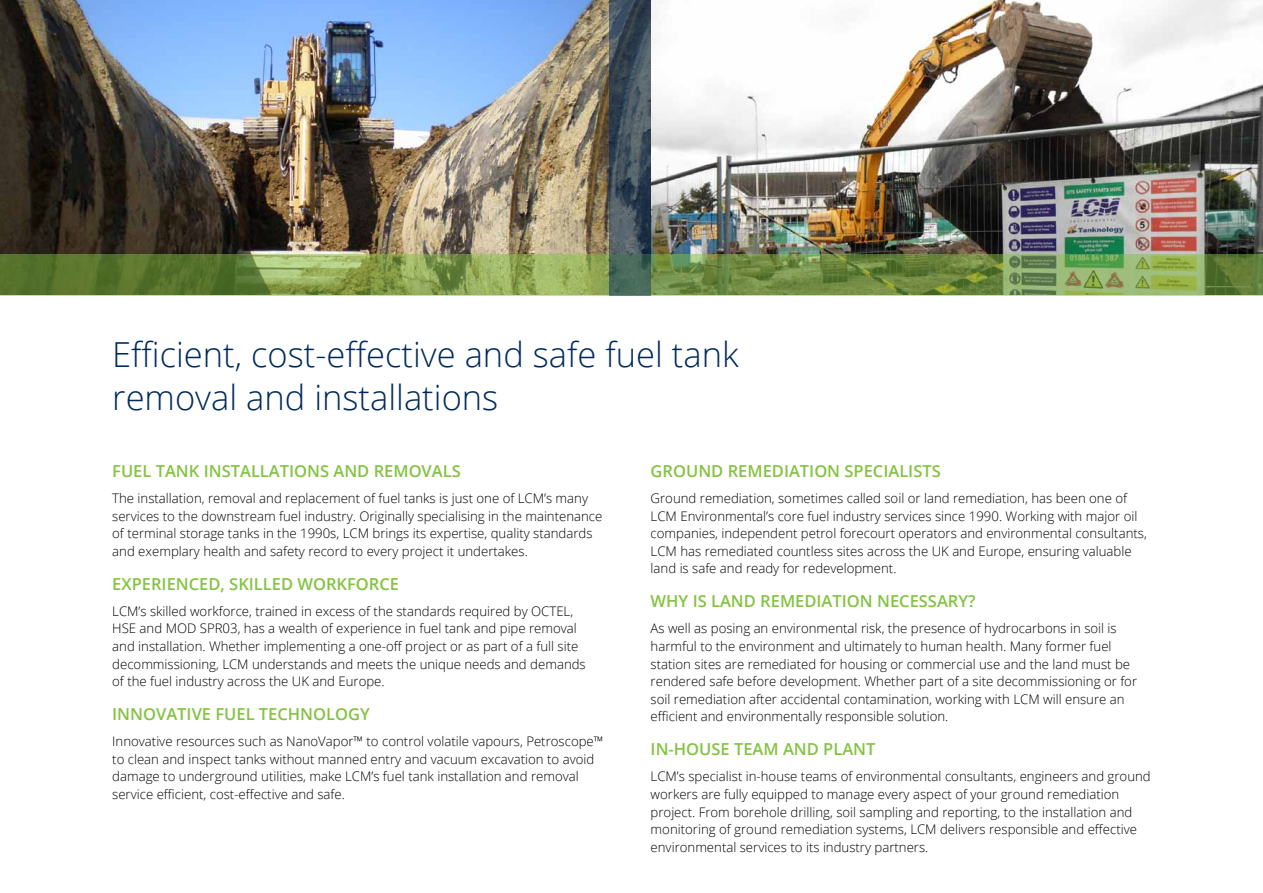
<style>
.page{position:relative;width:1263px;height:893px;background:#fff}
.page>*{position:absolute;margin:0;border:0;box-sizing:border-box;transform-origin:0 0}
.t1{font:300 34.5px/43.5px "Open Sans";color:#002a5d}
.t2{font:600 16.5px "Open Sans";color:#83c341}
.t3{font:300 13.2px/17.5px "Open Sans";color:#000}
</style>
<div class="page">
<img style="left:651px;top:0;width:612px;height:254px">
<img style="left:0;top:0;width:609px;height:254px">
<svg style="left:0;top:254px;width:1263px;height:42px;background:#78934a"></svg>
<svg style="left:609px;top:0;width:42px;height:296px;background:#40525a"></svg>
<h1 class="t1" style="left:112px;top:331px;width:628px">Efficient, cost-effective and safe fuel tank removal and installations</h1>
<p class="t2" style="left:112px;top:459px;width:350px">FUEL TANK INSTALLATIONS AND REMOVALS</p>
<p class="t3" style="left:112px;top:489px;width:492px">The installation, removal and replacement of fuel tanks is just one of LCM’s many services to the downstream fuel industry. Originally specialising in the maintenance of terminal storage tanks in the 1990s, LCM brings its expertise, quality standards and exemplary health and safety record to every project it undertakes.</p>
<p class="t2" style="left:112px;top:572px;width:288px">EXPERIENCED, SKILLED WORKFORCE</p>
<p class="t3" style="left:112px;top:602px;width:475px">LCM’s skilled workforce, trained in excess of the standards required by OCTEL, HSE and MOD SPR03, has a wealth of experience in fuel tank and pipe removal and installation. Whether implementing a one-off project or as part of a full site decommissioning, LCM understands and meets the unique needs and demands of the fuel industry across the UK and Europe.</p>
<p class="t2" style="left:112px;top:703px;width:259px">I NNOVATIVE FUEL TECHNOLOGY</p>
<p class="t3" style="left:112px;top:732px;width:493px">Innovative resources such as NanoVapor™ to control volatile vapours, Petroscope™ to clean and inspect tanks without manned entry and vacuum excavation to avoid damage to underground utilities, make LCM’s fuel tank installation and removal service efficient, cost-effective and safe.</p>
<p class="t2" style="left:651px;top:459px;width:292px">GROUND REMEDIATION SPECIALISTS</p>
<p class="t3" style="left:651px;top:489px;width:498px">Ground remediation, sometimes called soil or land remediation, has been one of LCM Environmental’s core fuel industry services since 1990. Working with major oil companies, independent petrol forecourt operators and environmental consultants, LCM has remediated countless sites across the UK and Europe, ensuring valuable land is safe and ready for redevelopment.</p>
<p class="t2" style="left:651px;top:590px;width:327px">WHY IS LAND REMEDIATION NECESSARY?</p>
<p class="t3" style="left:651px;top:619px;width:488px">As well as posing an environmental risk, the presence of hydrocarbons in soil is harmful to the environment and ultimately to human health. Many former fuel station sites are remediated for housing or commercial use and the land must be rendered safe before development. Whether part of a site decommissioning or for soil remediation after accidental contamination, working with LCM will ensure an efficient and environmentally responsible solution.</p>
<p class="t2" style="left:651px;top:738px;width:226px">I N-HOUSE TEAM AND PLANT</p>
<p class="t3" style="left:651px;top:767px;width:502px">LCM’s specialist in-house teams of environmental consultants, engineers and ground workers are fully equipped to manage every aspect of your ground remediation project. From borehole drilling, soil sampling and reporting, to the installation and monitoring of ground remediation systems, LCM delivers responsible and effective environmental services to its industry partners.</p>
</div>
